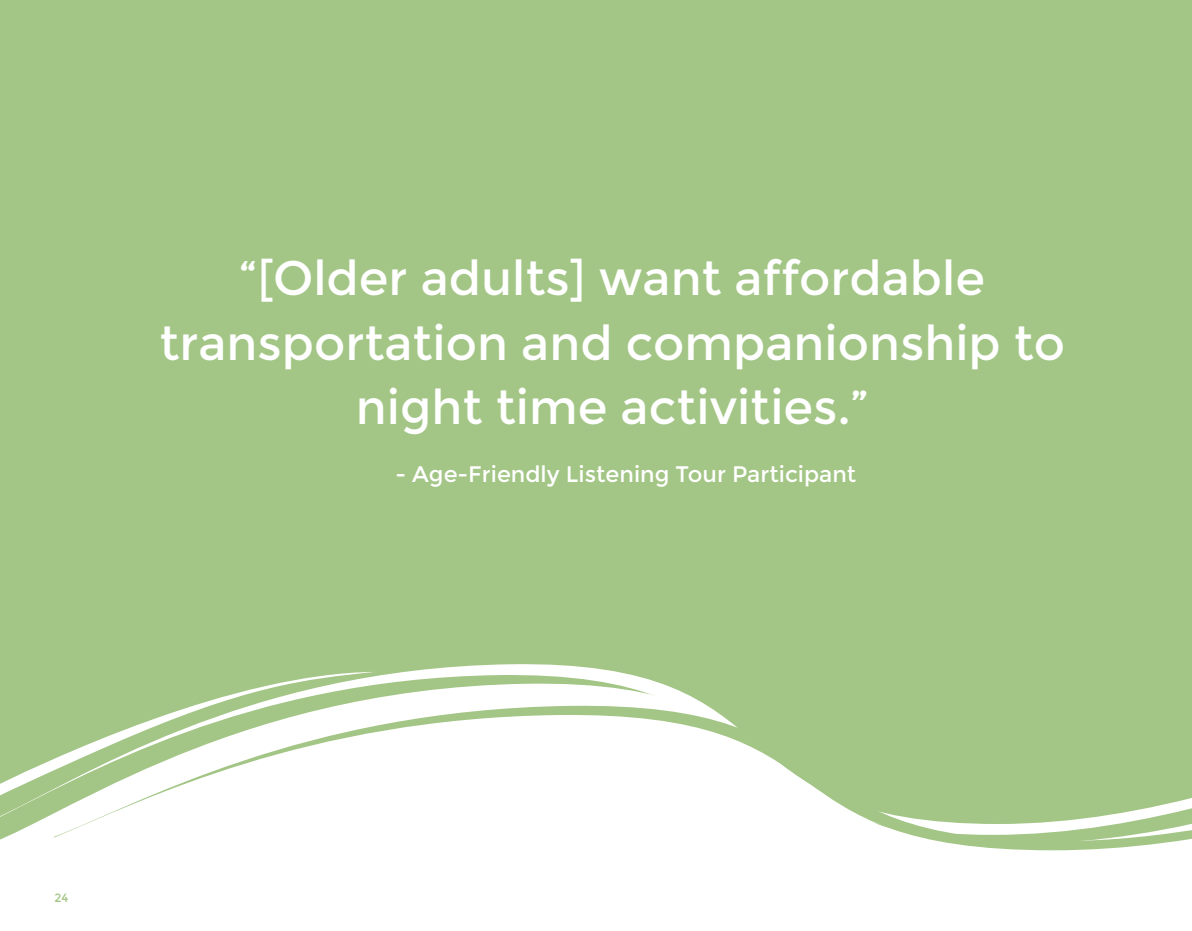
<style>
.page{position:relative;width:1192px;height:931px;background:#fff}
.page>*{position:absolute;margin:0;border:0;box-sizing:border-box;transform-origin:0 0}
.t1{font:48px/64.5px "Montserrat";color:#fff;text-align:center}
.t2{font:22.5px "Montserrat";color:#fff}
.t3{font:12px "Montserrat";color:#a3c686}
</style>
<div class="page">
<div style="left:0;top:0;width:1191px;height:840px;background:#a3c686"></div>
<svg style="left:0;top:607px;width:1191px;height:228px;background:#aaca8f"></svg>
<svg style="left:54px;top:701px;width:1137px;height:149px"></svg>
<p class="t1" style="left:159px;top:247px;width:907px">“[Older adults] want affordable transportation and companionship to night time activities.”</p>
<p class="t2" style="left:395px;top:461px;width:462px">- Age-Friendly Listening Tour Participant</p>
<p class="t3" style="left:54px;top:891px;width:15px">24</p>
</div>
